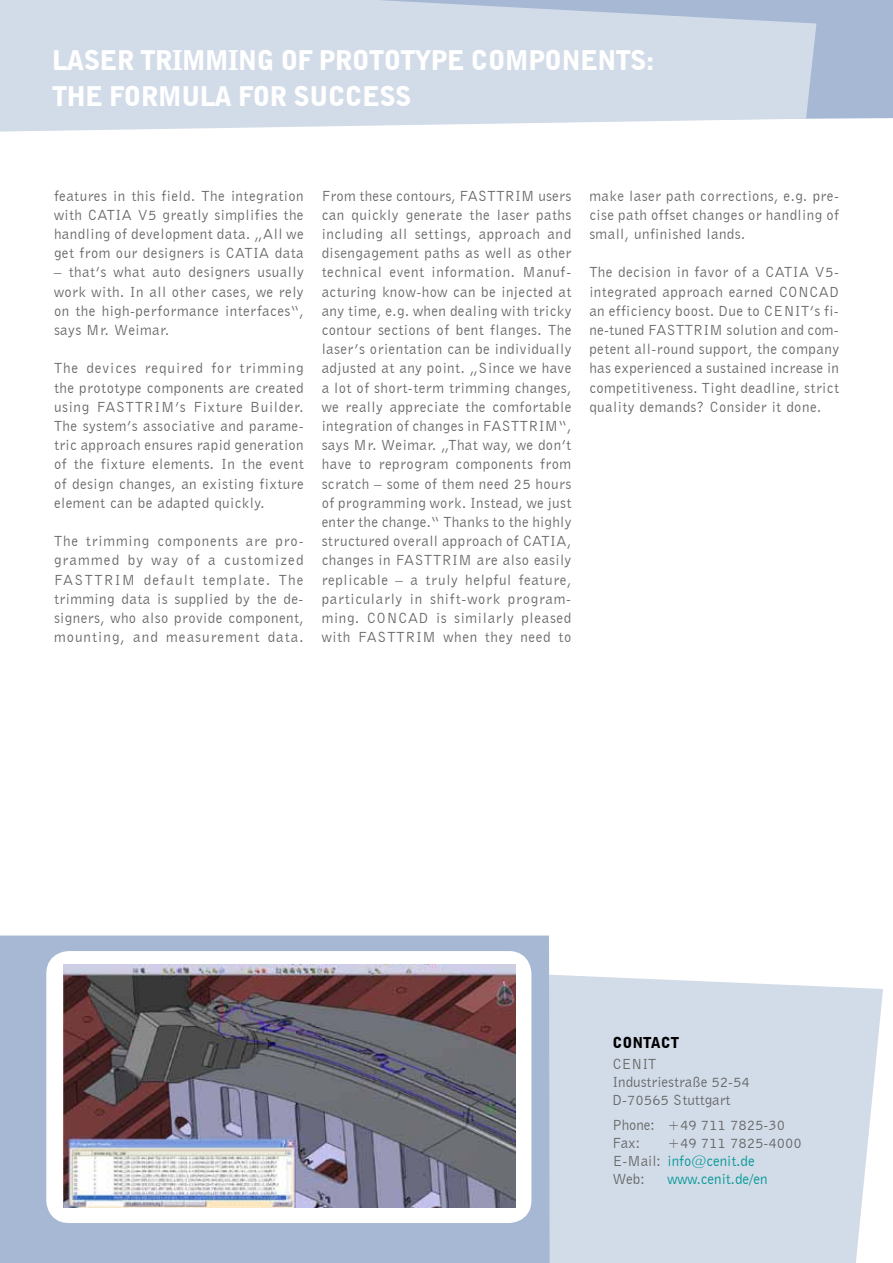
<style>
.page{position:relative;width:893px;height:1263px;background:#fff}
.page>*{position:absolute;margin:0;border:0;box-sizing:border-box;transform-origin:0 0}
.t1{font:900 27px/36px "Bell Gothic BT";letter-spacing:-.03em;color:#fff}
.t2{font:15px/19.2px "Bell Gothic BT";letter-spacing:.03em;color:#656665;text-align:justify}
.t3{font:15px/18px "Bell Gothic BT";color:#656665}
.t4{font:15px "Bell Gothic BT";color:#009794}
.t5{font:900 15px "Bell Gothic BT";color:#000}
.s1{color:#009794}
</style>
<div class="page">
<div style="left:550px;top:974px;width:333px;height:289px;background:#d2dbe8"></div>
<div style="left:816px;top:0;width:77px;height:119px;background:#a6b8d4"></div>
<svg style="left:0;top:0;width:816px;height:132px;fill:#d2dbe8"></svg>
<div style="left:0;top:935px;width:550px;height:328px;background:#a6b8d4"></div>
<div style="left:52px;top:957px;width:473px;height:260px;background:#fff;border-radius:17px"></div>
<div style="left:46px;top:951px;width:485px;height:272px;border:12px solid #fff;border-radius:17px"></div>
<img style="left:63px;top:964px;width:452px;height:244px">
<h1 class="t1" style="left:52px;top:42px;width:604px">LASER TRIMMING OF PROTOTYPE COMPONENTS:<br>THE FORMULA FOR SUCCESS</h1>
<p class="t2" style="left:54px;top:186px;width:251px">features in this field. The integration with CATIA V5 greatly simplifies the handling of development data. „All we get from our designers is CATIA data</p>
<p class="t2" style="left:54px;top:262px;width:251px">– that’s what auto designers usually work with. In all other cases, we rely on the high-performance interfaces“, says Mr. Weimar.</p>
<p class="t2" style="left:54px;top:358px;width:251px">The devices required for trimming the prototype components are created using FASTTRIM’s Fixture Builder.<br>The system’s associative and parame&shy;tric approach ensures rapid generation of the fixture elements. In the event of design changes, an existing fixture element can be adapted quickly.</p>
<p class="t2" style="left:54px;top:531px;width:251px">The trimming components are pro&shy;grammed by way of a customized FASTTRIM default template. The trimming data is supplied by the de&shy;signers, who also provide component, mounting, and measurement data.</p>
<p class="t2" style="left:322px;top:186px;width:251px">From these contours, FASTTRIM users can quickly generate the laser paths including all settings, approach and disengagement paths as well as other technical event information. Manuf&shy;acturing know-how can be injected at any time, e.g. when dealing with tricky contour sections of bent flanges. The laser’s orientation can be individually adjusted at any point. „Since we have a lot of short-term trimming changes, we really appreciate the comfortable integration of changes in FASTTRIM“, says Mr. Weimar. „That way, we don’t have to reprogram components from scratch – some of them need 25 hours of programming work. Instead, we just enter the change.“ Thanks to the highly structured overall approach of CATIA, changes in FASTTRIM are also easily replicable – a truly helpful feature, particularly in shift-work program&shy;ming. CONCAD is similarly pleased with FASTTRIM when they need to</p>
<p class="t2" style="left:589px;top:186px;width:251px">make laser path corrections, e.g. pre&shy;cise path offset changes or handling of small, unfinished lands.</p>
<p class="t2" style="left:589px;top:262px;width:251px">The decision in favor of a CATIA V5- integrated approach earned CONCAD an efficiency boost. Due to CENIT’s fi&shy;ne-tuned FASTTRIM solution and com&shy;petent all-round support, the company has experienced a sustained increase in competitiveness. Tight deadline, strict quality demands? Consider it done.</p>
<p class="t5" style="left:612px;top:1033px;width:68px">CONTACT</p>
<p class="t3" style="left:612px;top:1054px;width:139px">CENIT<br>Industriestraße 52-54<br>D-70565 Stuttgart</p>
<p class="t3" style="left:612px;top:1116px;width:174px">Phone: +49 711 7825-30<br>Fax:</p>
<p class="t3" style="left:612px;top:1134px;width:191px;text-indent:55px">+49 711 7825-4000<br>E-Mail: <span class="s1">info@cenit.de<br></span>Web:</p>
<p class="t4" style="left:668px;top:1170px;width:101px">www.cenit.de/en</p>
</div>
